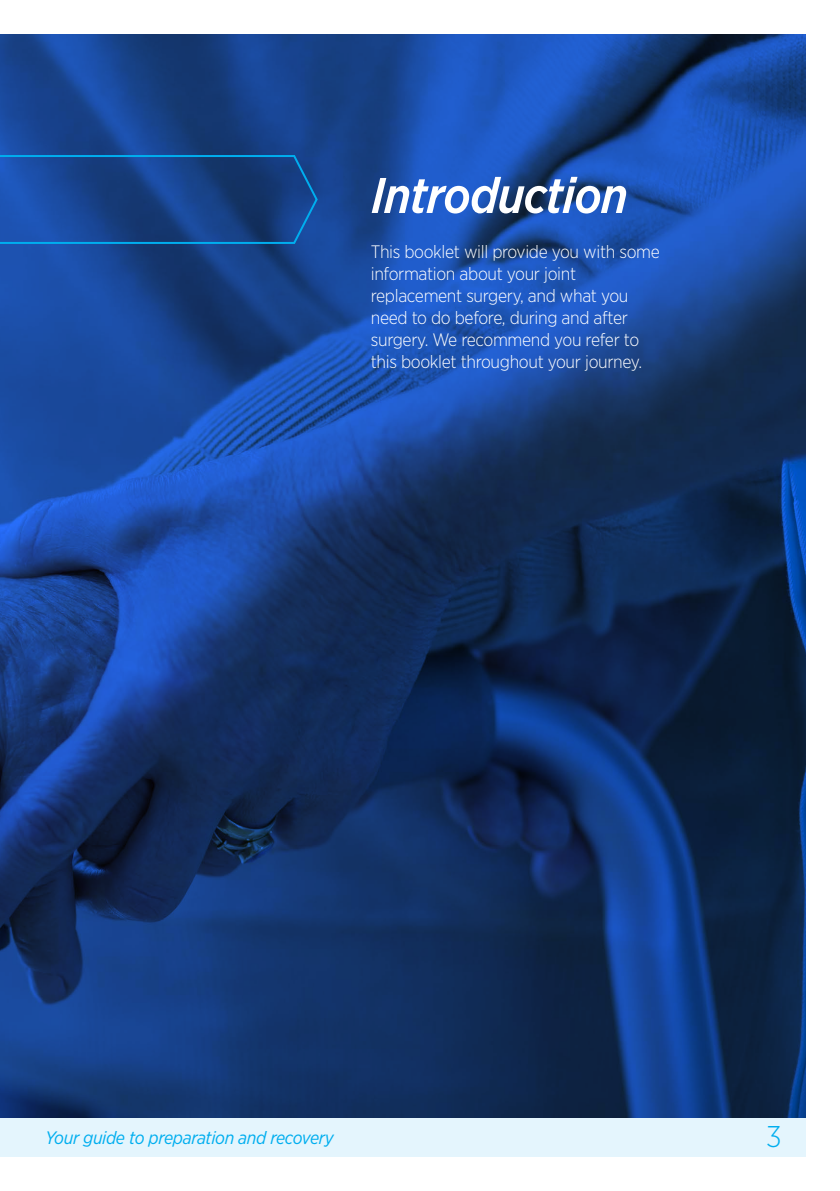
<style>
.page{position:relative;width:840px;height:1191px;background:#fff}
.page>*{position:absolute;margin:0;border:0;box-sizing:border-box;transform-origin:0 0}
.t1{font:italic 500 50px "Gotham Narrow";letter-spacing:-.02em;color:#fff}
.t2{font:300 30px "Gotham Narrow";color:#00aeef}
.t3{font:300 18px/22px "Gotham Narrow";letter-spacing:-.02em;color:#fff}
.t4{font:italic 18px "Gotham Narrow";letter-spacing:-.02em;color:#00aeef}
</style>
<div class="page">
<div style="left:0;top:1117px;width:805px;height:40px;background:#e4f5fd"></div>
<img style="left:0;top:34px;width:805px;height:1083px">
<svg style="left:0;top:154px;width:319px;height:91px;background:#16478f"></svg>
<h1 class="t1" style="left:370px;top:164px;width:258px">Introduction</h1>
<p class="t3" style="left:370px;top:240px;width:290px">This booklet will provide you with some information about your joint replacement surgery, and what you need to do before, during and after surgery. We recommend you refer to this booklet throughout your journey.</p>
<p class="t4" style="left:45px;top:1126px;width:290px">Your guide to preparation and recovery</p>
<h2 class="t2" style="left:765px;top:1118px;width:17px">3</h2>
</div>
